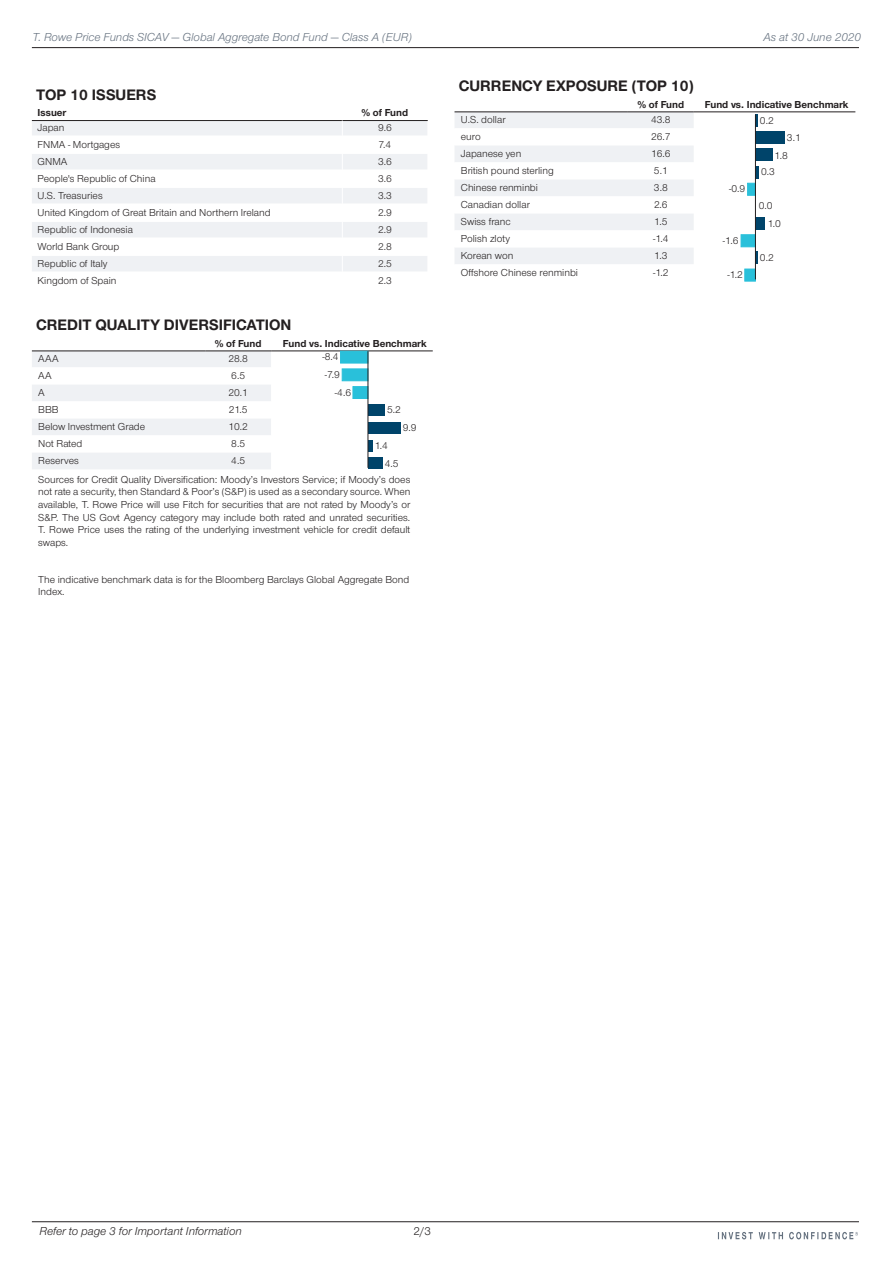
<style>
.page{position:relative;width:893px;height:1263px;background:#fff}
.page>*{position:absolute;margin:0;border:0;box-sizing:border-box;transform-origin:0 0}
.t1{font:700 15.75px "Nimbus San Nov";color:#231f20}
.t2{font:italic 12px "Nimbus San Nov";color:#65717f}
.t3{font:italic 12px "Nimbus San Nov";color:#231f20}
.t4{font:12px "Nimbus San Nov";color:#231f20}
.t5{font:10.5px/12.6px "Nimbus San Nov";color:#231f20}
.t6{font:700 10.5px "Nimbus San Nov";color:#231f20}
</style>
<div class="page">
<hr style="left:32px;top:47px;width:827px;height:1px;background:#231f20">
<hr style="left:32px;top:1221px;width:827px;height:1px;background:#231f20">
<svg style="left:718px;top:1232px;width:140px;height:7px"></svg>
<svg style="left:32px;top:121px;width:395px;height:150px"></svg>
<hr style="left:32px;top:120px;width:310px;height:1px;background:#231f20">
<hr style="left:342px;top:120px;width:86px;height:1px;background:#231f20">
<svg style="left:342px;top:120px;width:1px;height:151px"></svg>
<svg style="left:32px;top:352px;width:369px;height:117px"></svg>
<hr style="left:32px;top:351px;width:173px;height:1px;background:#231f20">
<hr style="left:205px;top:351px;width:66px;height:1px;background:#231f20">
<hr style="left:271px;top:351px;width:162px;height:1px;background:#231f20">
<div style="left:368px;top:457px;width:15px;height:12px;background:#00446a"></div>
<div style="left:368px;top:440px;width:5px;height:12px;background:#00446a"></div>
<div style="left:368px;top:422px;width:32px;height:12px;background:#00446a"></div>
<div style="left:368px;top:404px;width:17px;height:12px;background:#00446a"></div>
<div style="left:353px;top:387px;width:15px;height:11px;background:#29c0da;border:1px solid #29c0da"></div>
<div style="left:342px;top:369px;width:26px;height:12px;background:#29c0da;border:1px solid #29c0da"></div>
<div style="left:341px;top:351px;width:27px;height:12px;background:#29c0da"></div>
<hr style="left:368px;top:351px;width:1px;height:117px;background:#231f20">
<svg style="left:455px;top:113px;width:330px;height:168px"></svg>
<hr style="left:454px;top:112px;width:174px;height:1px;background:#231f20">
<hr style="left:628px;top:112px;width:66px;height:1px;background:#231f20">
<hr style="left:694px;top:112px;width:161px;height:1px;background:#231f20">
<div style="left:745px;top:269px;width:10px;height:12px;background:#29c0da"></div>
<svg style="left:756px;top:252px;width:2px;height:12px"></svg>
<div style="left:741px;top:235px;width:14px;height:12px;background:#29c0da;border:1px solid #29c0da"></div>
<div style="left:755px;top:218px;width:10px;height:12px;background:#00446a"></div>
<div style="left:748px;top:183px;width:7px;height:12px;background:#29c0da"></div>
<hr style="left:755px;top:166px;width:4px;height:12px;background:#00446a">
<div style="left:755px;top:149px;width:18px;height:12px;background:#00446a"></div>
<div style="left:755px;top:132px;width:30px;height:12px;background:#00446a"></div>
<svg style="left:756px;top:115px;width:2px;height:12px"></svg>
<hr style="left:755px;top:115px;width:1px;height:164px;background:#231f20">
<p class="t2" style="left:33px;top:30px;width:381px">T. Rowe Price Funds SICAV — Global Aggregate Bond Fund — Class A (EUR)</p>
<p class="t2" style="left:763px;top:30px;width:99px">As at 30 June 2020</p>
<h1 class="t1" style="left:36px;top:85px;width:122px">TOP 10 ISSUERS</h1>
<p class="t6" style="left:38px;top:107px;width:30px">Issuer</p>
<p class="t6" style="left:361px;top:107px;width:48px">% of Fund</p>
<p class="t5" style="left:38px;top:122px;width:28px">Japan</p>
<p class="t5" style="left:378px;top:122px;width:15px">9.6</p>
<p class="t5" style="left:38px;top:139px;width:84px">FNMA - Mortgages</p>
<p class="t5" style="left:379px;top:139px;width:14px">7.4</p>
<p class="t5" style="left:38px;top:156px;width:31px">GNMA</p>
<p class="t5" style="left:378px;top:156px;width:15px">3.6</p>
<p class="t5" style="left:38px;top:173px;width:119px">People's Republic of China</p>
<p class="t5" style="left:378px;top:173px;width:15px">3.6</p>
<p class="t5" style="left:38px;top:190px;width:67px">U.S. Treasuries</p>
<p class="t5" style="left:378px;top:190px;width:15px">3.3</p>
<p class="t5" style="left:38px;top:207px;width:235px">United Kingdom of Great Britain and Northern Ireland</p>
<p class="t5" style="left:378px;top:207px;width:15px">2.9</p>
<p class="t5" style="left:38px;top:224px;width:97px">Republic of Indonesia</p>
<p class="t5" style="left:378px;top:224px;width:15px">2.9</p>
<p class="t5" style="left:38px;top:241px;width:83px">World Bank Group</p>
<p class="t5" style="left:378px;top:241px;width:15px">2.8</p>
<p class="t5" style="left:38px;top:258px;width:71px">Republic of Italy</p>
<p class="t5" style="left:378px;top:258px;width:15px">2.5</p>
<p class="t5" style="left:38px;top:275px;width:80px">Kingdom of Spain</p>
<p class="t5" style="left:378px;top:275px;width:15px">2.3</p>
<h1 class="t1" style="left:36px;top:316px;width:257px">CREDIT QUALITY DIVERSIFICATION</h1>
<p class="t6" style="left:215px;top:337px;width:48px">% of Fund</p>
<p class="t6" style="left:283px;top:337px;width:145px">Fund vs. Indicative Benchmark</p>
<p class="t5" style="left:38px;top:353px;width:22px">AAA</p>
<p class="t5" style="left:228px;top:353px;width:21px">28.8</p>
<p class="t5" style="left:322px;top:351px;width:18px">-8.4</p>
<p class="t5" style="left:325px;top:369px;width:17px">-7.9</p>
<p class="t5" style="left:38px;top:370px;width:15px">AA</p>
<p class="t5" style="left:231px;top:370px;width:15px">6.5</p>
<p class="t5" style="left:38px;top:387px;width:8px">A</p>
<p class="t5" style="left:228px;top:387px;width:21px">20.1</p>
<p class="t5" style="left:38px;top:404px;width:22px">BBB</p>
<p class="t5" style="left:229px;top:404px;width:20px">21.5</p>
<p class="t5" style="left:38px;top:421px;width:108px">Below Investment Grade</p>
<p class="t5" style="left:228px;top:421px;width:21px">10.2</p>
<p class="t5" style="left:38px;top:438px;width:46px">Not Rated</p>
<p class="t5" style="left:231px;top:438px;width:15px">8.5</p>
<p class="t5" style="left:38px;top:455px;width:42px">Reserves</p>
<p class="t5" style="left:335px;top:387px;width:18px">-4.6</p>
<p class="t5" style="left:387px;top:403px;width:15px">5.2</p>
<p class="t5" style="left:403px;top:421px;width:15px">9.9</p>
<p class="t5" style="left:375px;top:439px;width:15px">1.4</p>
<p class="t5" style="left:38px;top:452px;width:374px;line-height:18.5px;text-indent:193px">4.5<br>Sources for Credit Quality Diversification: Moody’s Investors Service; if Moody’s does</p>
<p class="t5" style="left:38px;top:486px;width:374px;text-align:justify">not rate a security, then Standard &amp; Poor’s (S&amp;P) is used as a secondary source. When available, T. Rowe Price will use Fitch for securities that are not rated by Moody’s or S&amp;P. The US Govt Agency category may include both rated and unrated securities.<br>T. Rowe Price uses the rating of the underlying investment vehicle for credit default swaps.</p>
<p class="t5" style="left:38px;top:573px;width:373px">The indicative benchmark data is for the Bloomberg Barclays Global Aggregate Bond<br>Index.</p>
<p class="t5" style="left:385px;top:457px;width:15px">4.5</p>
<h1 class="t1" style="left:459px;top:77px;width:237px">CURRENCY EXPOSURE (TOP 10)</h1>
<p class="t6" style="left:637px;top:98px;width:48px">% of Fund</p>
<p class="t6" style="left:705px;top:98px;width:145px">Fund vs. Indicative Benchmark</p>
<p class="t5" style="left:461px;top:114px;width:46px">U.S. dollar</p>
<p class="t5" style="left:651px;top:114px;width:21px">43.8</p>
<p class="t5" style="left:760px;top:114px;width:15px">0.2</p>
<p class="t5" style="left:461px;top:131px;width:21px">euro</p>
<p class="t5" style="left:651px;top:131px;width:21px">26.7</p>
<p class="t5" style="left:461px;top:148px;width:62px">Japanese yen</p>
<p class="t5" style="left:651px;top:148px;width:21px">16.6</p>
<p class="t5" style="left:461px;top:165px;width:94px">British pound sterling</p>
<p class="t5" style="left:654px;top:165px;width:15px">5.1</p>
<p class="t5" style="left:461px;top:182px;width:79px">Chinese renminbi</p>
<p class="t5" style="left:654px;top:182px;width:15px">3.8</p>
<p class="t5" style="left:461px;top:199px;width:71px">Canadian dollar</p>
<p class="t5" style="left:654px;top:199px;width:15px">2.6</p>
<p class="t5" style="left:461px;top:216px;width:51px">Swiss franc</p>
<p class="t5" style="left:654px;top:216px;width:15px">1.5</p>
<p class="t5" style="left:461px;top:233px;width:51px">Polish zloty</p>
<p class="t5" style="left:653px;top:233px;width:17px">-1.4</p>
<p class="t5" style="left:461px;top:250px;width:54px">Korean won</p>
<p class="t5" style="left:654px;top:250px;width:15px">1.3</p>
<p class="t5" style="left:461px;top:267px;width:119px">Offshore Chinese renminbi</p>
<p class="t5" style="left:653px;top:267px;width:17px">-1.2</p>
<p class="t5" style="left:729px;top:183px;width:18px">-0.9</p>
<p class="t5" style="left:723px;top:234px;width:17px">-1.6</p>
<p class="t5" style="left:727px;top:268px;width:17px">-1.2</p>
<p class="t5" style="left:787px;top:131px;width:15px">3.1</p>
<p class="t5" style="left:775px;top:149px;width:15px">1.8</p>
<p class="t5" style="left:761px;top:166px;width:15px">0.3</p>
<p class="t5" style="left:759px;top:200px;width:15px">0.0</p>
<p class="t5" style="left:768px;top:218px;width:15px">1.0</p>
<p class="t5" style="left:760px;top:251px;width:15px">0.2</p>
<p class="t3" style="left:39px;top:1224px;width:204px">Refer to page 3 for Important Information</p>
<p class="t4" style="left:414px;top:1224px;width:19px">2/3</p>
</div>
